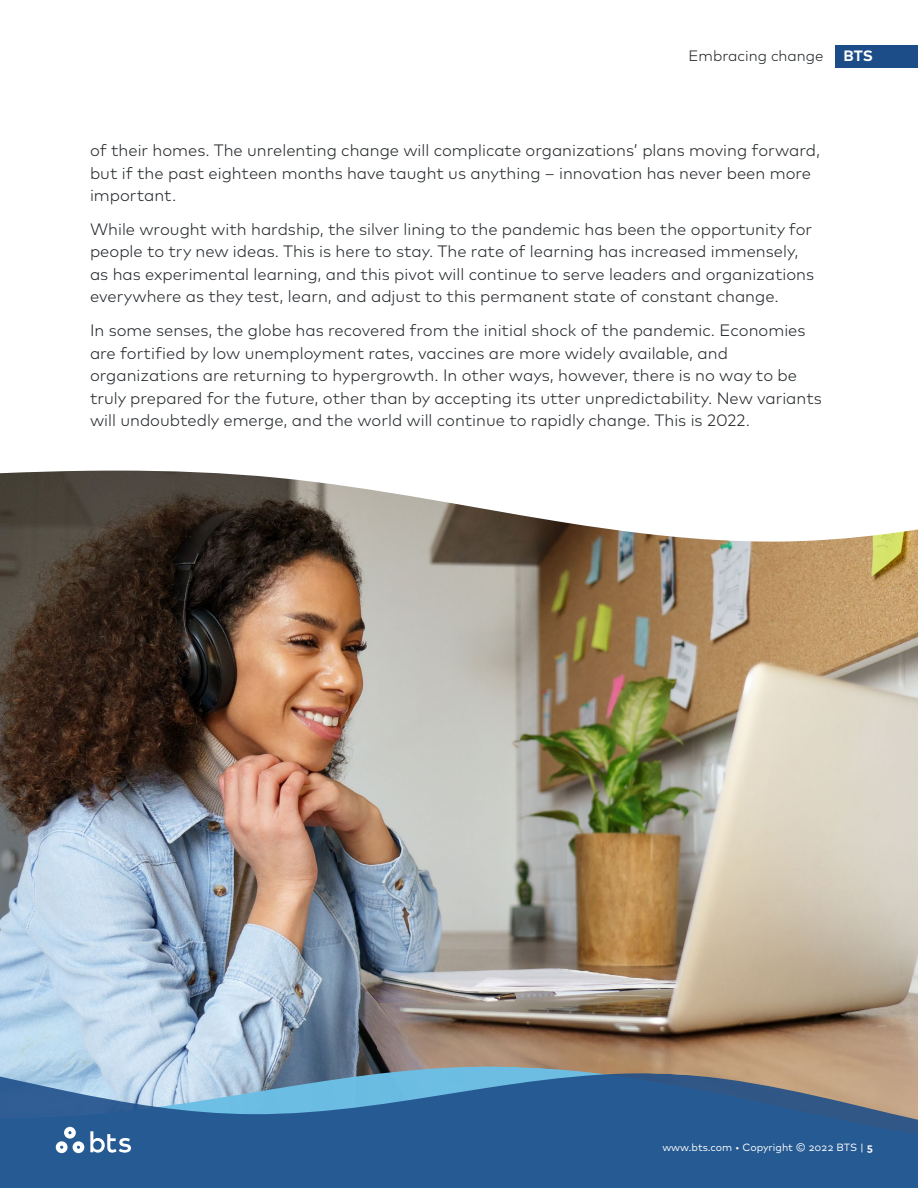
<style>
.page{position:relative;width:918px;height:1188px;background:#fff}
.page>*{position:absolute;margin:0;border:0;box-sizing:border-box;transform-origin:0 0}
.t1{font:300 16.5px/22.5px "Mark OT";color:#23272a}
.t2{font:300 15px "Mark OT";color:#23272a}
.t3{font:700 15px "Mark OT";color:#fff}
.t4{font:10.5px "Mark OT";color:#fff}
.s1{font-weight:700}
</style>
<div class="page">
<img style="left:0;top:471px;width:918px;height:572px">
<div style="left:836px;top:45px;width:82px;height:23px;background:#1d4d88"></div>
<svg style="left:0;top:1043px;width:918px;height:145px;background:#52779c"></svg>
<svg style="left:90px;top:1131px;width:41px;height:22px"></svg>
<svg style="left:56px;top:1127px;width:28px;height:26px"></svg>
<p class="t2" style="left:689px;top:47px;width:137px">Embracing change</p>
<p class="t3" style="left:844px;top:46px;width:31px">BTS</p>
<p class="t1" style="left:90px;top:139px;width:732px">of their homes. The unrelenting change will complicate organizations’ plans moving forward, but if the past eighteen months have taught us anything – innovation has never been more important.</p>
<p class="t1" style="left:90px;top:218px;width:726px">While wrought with hardship, the silver lining to the pandemic has been the opportunity for people to try new ideas. This is here to stay. The rate of learning has increased immensely, as has experimental learning, and this pivot will continue to serve leaders and organizations everywhere as they test, learn, and adjust to this permanent state of constant change.</p>
<p class="t1" style="left:90px;top:319px;width:733px">In some senses, the globe has recovered from the initial shock of the pandemic. Economies are fortified by low unemployment rates, vaccines are more widely available, and organizations are returning to hypergrowth. In other ways, however, there is no way to be truly prepared for the future, other than by accepting its utter unpredictability. New variants will undoubtedly emerge, and the world will continue to rapidly change. This is 2022.</p>
<p class="t4" style="left:662px;top:1141px;width:212px">www.bts.com • Copyright © 2022 BTS | <span class="s1">5</span></p>
</div>
